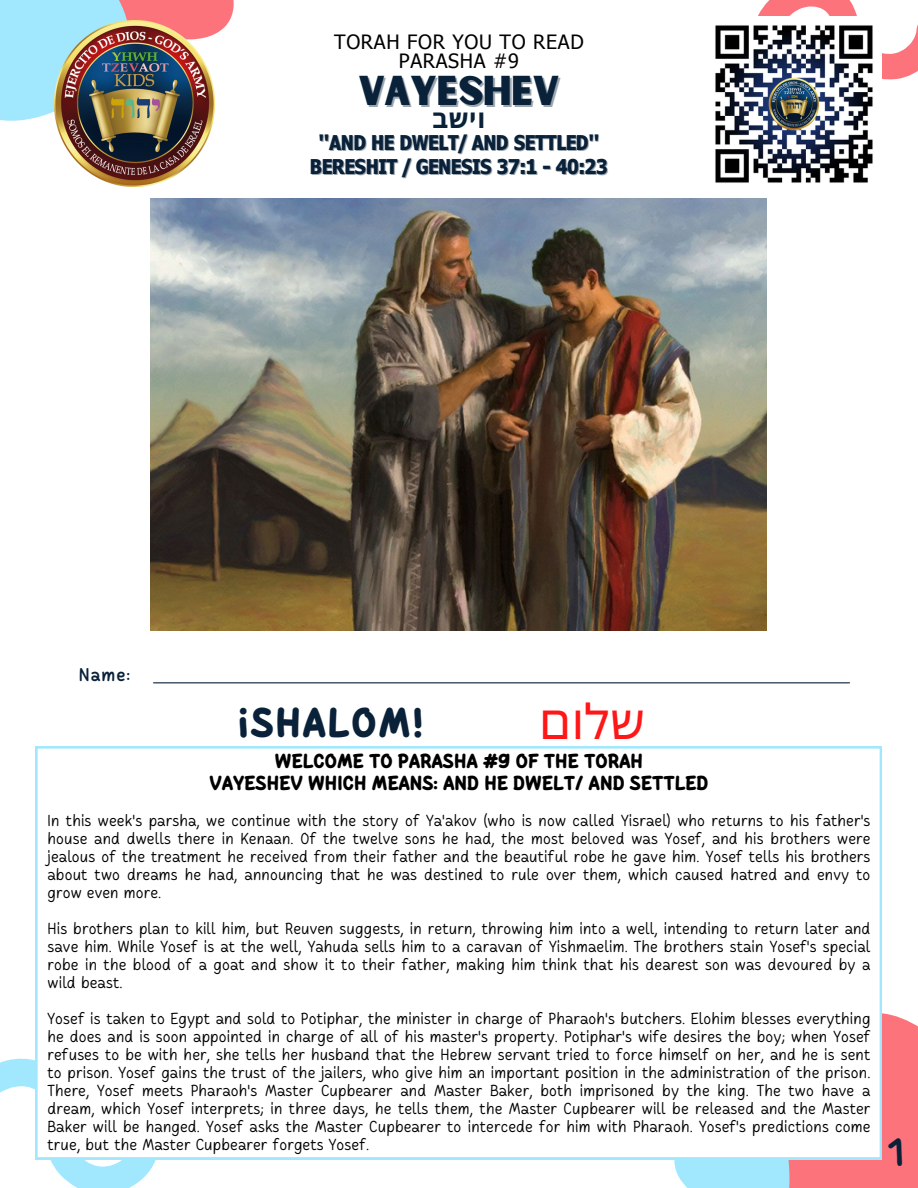
<style>
.page{position:relative;width:918px;height:1188px;background:#fff}
.page>*{position:absolute;margin:0;border:0;box-sizing:border-box;transform-origin:0 0}
.t1{font:48px "Noto Sans Hebrew";color:#ff1616}
.t2{font:900 41.55px "Cakerolli";letter-spacing:.05em;color:#092139}
.t3{font:700 40.5px "milktea";color:#092139}
.t4{font:39.9px "Sunborn Sans One";letter-spacing:-.02em;color:#092139}
.t5{font:700 25.65px "Noto Sans Hebrew";color:#092139}
.t6{font:700 condensed 20.4px "Verdana Pro";letter-spacing:-.02em;color:#092139}
.t7{font:900 20.25px "Cakerolli";letter-spacing:.01em;color:#000}
.t8{font:19.65px "Zawgyi One";letter-spacing:.035em;color:#000}
.t9{font:600 18.3px "Cakerolli";color:#092139}
.t10{font:15.9px/18px "Cakerolli";letter-spacing:.01em;color:#000;text-align:justify}
</style>
<div class="page">
<svg style="left:0;top:0;width:234px;height:121px;background:#c1d4e4"></svg>
<div style="left:819px;top:1013px;width:99px;height:175px;background:#fd737b"></div>
<svg style="left:758px;top:0;width:160px;height:80px"></svg>
<svg style="left:651px;top:1159px;width:168px;height:29px"></svg>
<svg style="left:0;top:1058px;width:164px;height:130px"></svg>
<img style="left:715px;top:16px;width:167px;height:167px">
<img style="left:55px;top:21px;width:159px;height:165px">
<svg style="left:35px;top:746px;width:846px;height:413px"></svg>
<hr style="left:154px;top:682px;width:696px;height:1px;background:#092139">
<img style="left:150px;top:198px;width:617px;height:433px">
<p class="t8" style="left:334px;top:29px;width:251px">TORAH FOR YOU TO READ</p>
<p class="t8" style="left:399px;top:48px;width:122px">PARASHA #9</p>
<p class="t4" style="left:358px;top:65px;width:203px">VAYESHEV</p>
<p class="t5" style="left:433px;top:100px;width:54px">ב ש וי</p>
<p class="t6" style="left:319px;top:130px;width:282px">"AND HE DWELT/ AND SETTLED"</p>
<p class="t6" style="left:310px;top:154px;width:300px">BERESHIT / GENESIS 37:1 - 40:23</p>
<p class="t9" style="left:79px;top:667px;width:53px">Name:</p>
<p class="t1" style="left:540px;top:688px;width:106px">ם של ו</p>
<p class="t2" style="left:238px;top:706px;width:187px">¡SHALOM!</p>
<p class="t7" style="left:275px;top:753px;width:370px">WELCOME TO PARASHA #9 OF THE TORAH</p>
<p class="t7" style="left:210px;top:775px;width:500px">VAYESHEV WHICH MEANS: AND HE DWELT/ AND SETTLED</p>
<p class="t10" style="left:48px;top:813px;width:824px">In this week's parsha, we continue with the story of Ya'akov (who is now called Yisrael) who returns to his father's house and dwells there in Kenaan. Of the twelve sons he had, the most beloved was Yosef, and his brothers were jealous of the treatment he received from their father and the beautiful robe he gave him. Yosef tells his brothers about two dreams he had, announcing that he was destined to rule over them, which caused hatred and envy to grow even more.</p>
<p class="t10" style="left:48px;top:921px;width:824px">His brothers plan to kill him, but Reuven suggests, in return, throwing him into a well, intending to return later and save him. While Yosef is at the well, Yahuda sells him to a caravan of Yishmaelim. The brothers stain Yosef's special robe in the blood of a goat and show it to their father, making him think that his dearest son was devoured by a wild beast.</p>
<p class="t10" style="left:48px;top:1011px;width:824px">Yosef is taken to Egypt and sold to Potiphar, the minister in charge of Pharaoh's butchers. Elohim blesses everything he does and is soon appointed in charge of all of his master's property. Potiphar's wife desires the boy; when Yosef refuses to be with her, she tells her husband that the Hebrew servant tried to force himself on her, and he is sent to prison. Yosef gains the trust of the jailers, who give him an important position in the administration of the prison.<br>There, Yosef meets Pharaoh's Master Cupbearer and Master Baker, both imprisoned by the king. The two have a dream, which Yosef interprets; in three days, he tells them, the Master Cupbearer will be released and the Master Baker will be hanged. Yosef asks the Master Cupbearer to intercede for him with Pharaoh. Yosef's predictions come true, but the Master Cupbearer forgets Yosef.</p>
<p class="t3" style="left:887px;top:1114px;width:20px">1</p>
</div>
